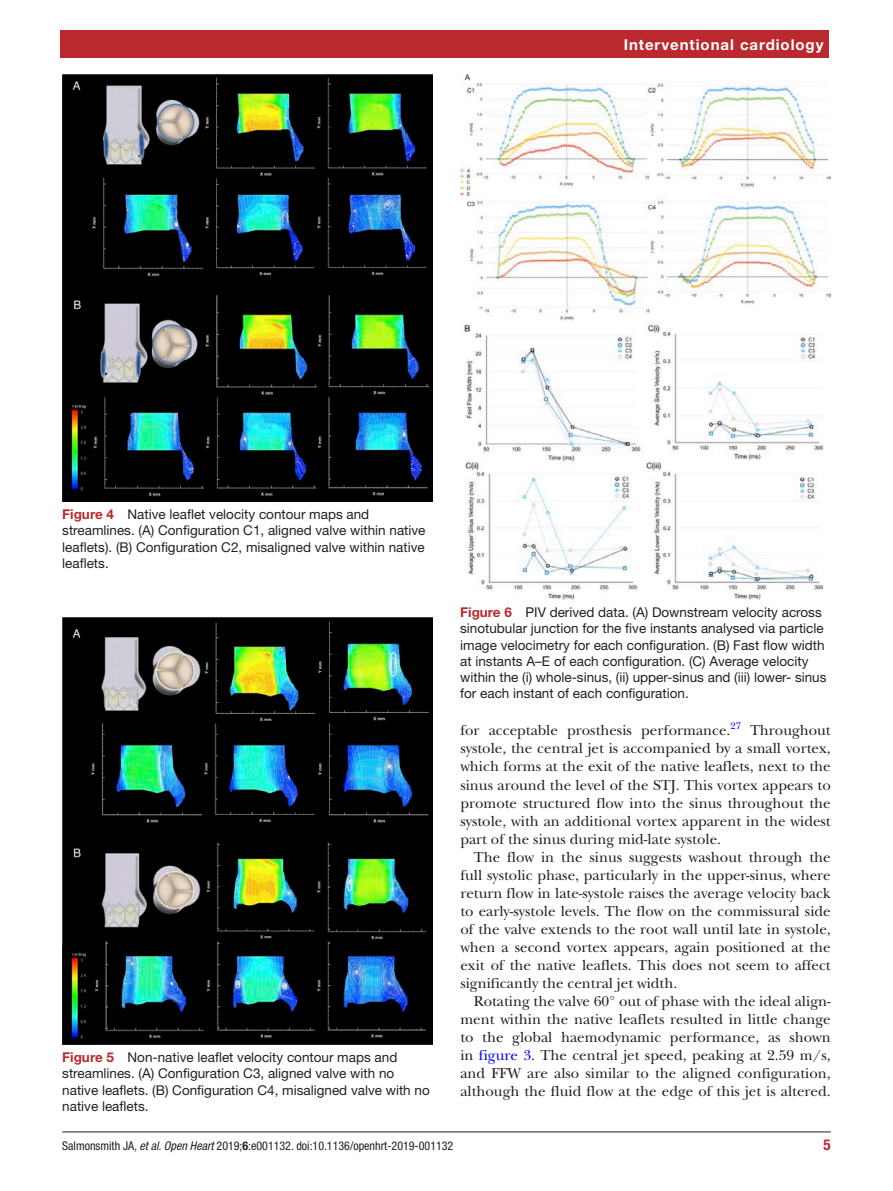
<style>
.page{position:relative;width:893px;height:1191px;background:#fff}
.page>*{position:absolute;margin:0;border:0;box-sizing:border-box;transform-origin:0 0}
.t1{font:15px/18px "New Baskerville";color:#231f20;text-align:justify}
.t2{font:700 15px "Helvetica Neue LT Std";letter-spacing:.065em;color:#fff}
.t3{font:700 condensed 15px "Helvetica Neue LT Std";color:#b9292e}
.t4{font:13.5px/16.2px "Helvetica Neue LT Std";color:#231f20}
.t5{font:condensed 12px "Helvetica Neue LT Std";color:#231f20}
.t6{font:9.9px "New Baskerville";color:#00f}
.s1{font-weight:700;color:#b9292e}
.s2{color:#00f}
.s3{font-style:italic}
.s4{font-weight:700}
</style>
<div class="page">
<hr style="left:62px;top:1131px;width:769px;height:1px;background:#231f20">
<div style="left:61px;top:31px;width:768px;height:27px;background:#b9292e"></div>
<img style="left:62px;top:74px;width:370px;height:427px">
<img style="left:62px;top:618px;width:370px;height:426px">
<img style="left:460px;top:74px;width:370px;height:525px">
<p class="t2" style="left:624px;top:35px;width:201px">Interventional cardiology</p>
<p class="t4" style="left:62px;top:506px;width:365px"><span class="s1">Figure 4</span> Native leaflet velocity contour maps and streamlines. (A) Configuration C1, aligned valve within native leaflets). (B) Configuration C2, misaligned valve within native leaflets.</p>
<p class="t4" style="left:62px;top:1049px;width:369px"><span class="s1">Figure 5</span> Non-native leaflet velocity contour maps and streamlines. (A) Configuration C3, aligned valve with no native leaflets. (B) Configuration C4, misaligned valve with no native leaflets.</p>
<p class="t4" style="left:460px;top:604px;width:368px"><span class="s1">Figure 6</span> PIV derived data. (A) Downstream velocity across sinotubular junction for the five instants analysed via particle image velocimetry for each configuration. (B) Fast flow width at instants A–E of each configuration. (C) Average velocity within the (i) whole-sinus, (ii) upper-sinus and (iii) lower- sinus for each instant of each configuration.</p>
<p class="t1" style="left:460px;top:721px;width:272px">for acceptable prosthesis performance.</p>
<p class="t6" style="left:730px;top:719px;width:12px">27</p>
<p class="t1" style="left:460px;top:721px;width:372px;text-indent:290px">Throughout systole, the central jet is accompanied by a small vortex, which forms at the exit of the native leaflets, next to the sinus around the level of the STJ. This vortex appears to promote structured flow into the sinus throughout the systole, with an additional vortex apparent in the widest part of the sinus during mid-late systole.</p>
<p class="t1" style="left:460px;top:847px;width:372px;text-indent:14px">The flow in the sinus suggests washout through the full systolic phase, particularly in the upper-sinus, where return flow in late-systole raises the average velocity back to early-systole levels. The flow on the commissural side of the valve extends to the root wall until late in systole, when a second vortex appears, again positioned at the exit of the native leaflets. This does not seem to affect significantly the central jet width.</p>
<p class="t1" style="left:460px;top:991px;width:372px;text-indent:14px">Rotating the valve 60° out of phase with the ideal align&shy;ment within the native leaflets resulted in little change to the global haemodynamic performance, as shown in <span class="s2">figure 3</span>. The central jet speed, peaking at 2.59 m/s, and FFW are also similar to the aligned configuration, although the fluid flow at the edge of this jet is altered.</p>
<p class="t5" style="left:62px;top:1139px;width:393px">Salmonsmith JA<span class="s3">, et al. Open Heart</span> 2019;<span class="s4">6</span>:e001132. doi:10.1136/openhrt-2019-001132</p>
<p class="t3" style="left:823px;top:1135px;width:9px">5</p>
</div>
